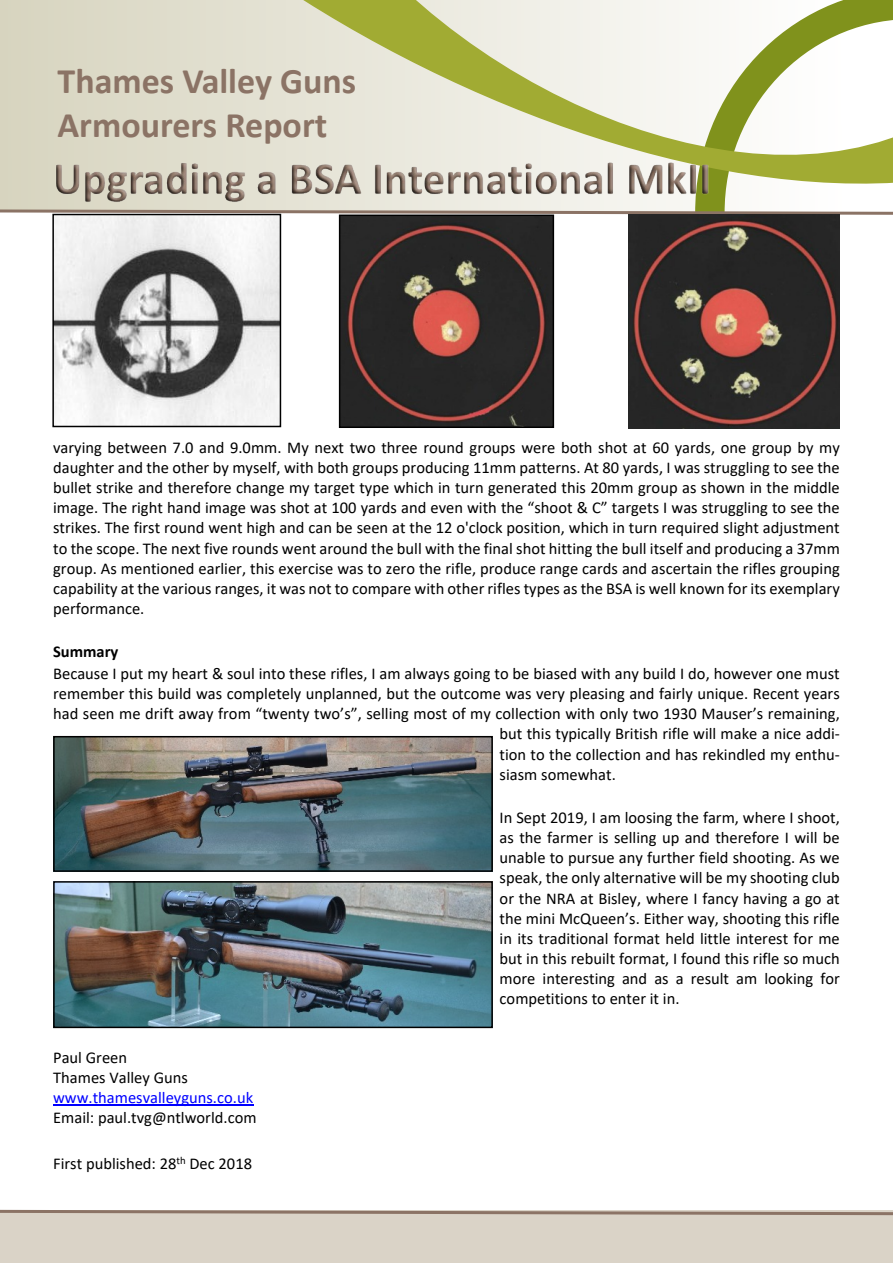
<style>
.page{position:relative;width:893px;height:1263px;background:#fff}
.page>*{position:absolute;margin:0;border:0;box-sizing:border-box;transform-origin:0 0}
.t1{font:700 36px/44px "Calibri";color:#8b7365}
.t2{font:16.5px/20.1px "Calibri";color:#000;text-align:justify}
.t3{font:16.5px "Calibri";color:#00f}
.t4{font:700 16.5px "Calibri";color:#000}
</style>
<div class="page">
<svg style="left:0;top:0;width:893px;height:216px"></svg>
<img style="left:53px;top:148px;width:676px;height:57px">
<div style="left:0;top:1210px;width:893px;height:53px;background:#dad3c7"></div>
<svg style="left:0;top:1209px;width:893px;height:7px"></svg>
<hr style="left:53px;top:1104px;width:200px;height:1px;background:#00f">
<img style="left:56px;top:739px;width:434px;height:130px">
<div style="left:53px;top:736px;width:440px;height:136px;border:2px solid #000"></div>
<img style="left:56px;top:884px;width:434px;height:141px">
<div style="left:53px;top:881px;width:440px;height:147px;border:2px solid #000"></div>
<img style="left:55px;top:217px;width:223px;height:207px">
<div style="left:52px;top:214px;width:229px;height:213px;border:2px solid #000"></div>
<img style="left:342px;top:218px;width:209px;height:207px">
<div style="left:339px;top:215px;width:215px;height:213px;border:2px solid #000"></div>
<img style="left:628px;top:214px;width:212px;height:214px">
<h1 class="t1" style="left:58px;top:62px;width:300px">Thames Valley Guns<br>Armourers Report</h1>
<p class="t2" style="left:53px;top:439px;width:788px">varying between 7.0 and 9.0mm. My next two three round groups were both shot at 60 yards, one group by my daughter and the other by myself, with both groups producing 11mm patterns. At 80 yards, I was struggling to see the bullet strike and therefore change my target type which in turn generated this 20mm group as shown in the middle image. The right hand image was shot at 100 yards and even with the “shoot &amp; C” targets I was struggling to see the strikes. The first round went high and can be seen at the 12 o'clock position, which in turn required slight adjustment to the scope. The next five rounds went around the bull with the final shot hitting the bull itself and producing a 37mm group. As mentioned earlier, this exercise was to zero the rifle, produce range cards and ascertain the rifles grouping capability at the various ranges, it was not to compare with other rifles types as the BSA is well known for its exemplary performance.</p>
<p class="t4" style="left:53px;top:645px;width:67px">Summary</p>
<p class="t2" style="left:53px;top:665px;width:788px">Because I put my heart &amp; soul into these rifles, I am always going to be biased with any build I do, however one must</p>
<p class="t2" style="left:53px;top:685px;width:788px">remember this build was completely unplanned, but the outcome was very pleasing and fairly unique. Recent years</p>
<p class="t2" style="left:53px;top:705px;width:788px">had seen me drift away from “twenty two’s”, selling most of my collection with only two 1930 Mauser’s remaining,</p>
<p class="t2" style="left:500px;top:725px;width:342px">but this typically British rifle will make a nice addi-</p>
<p class="t2" style="left:500px;top:745px;width:342px">tion to the collection and has rekindled my enthu-</p>
<p class="t2" style="left:500px;top:765px;width:118px">siasm somewhat.</p>
<p class="t2" style="left:500px;top:809px;width:342px">In Sept 2019, I am loosing the farm, where I shoot, as the farmer is selling up and therefore I will be unable to pursue any further field shooting. As we speak, the only alternative will be my shooting club or the NRA at Bisley, where I fancy having a go at the mini McQueen’s. Either way, shooting this rifle in its traditional format held little interest for me but in this rebuilt format, I found this rifle so much more interesting and as a result am looking for competitions to enter it in.</p>
<p class="t2" style="left:53px;top:1048px;width:136px">Paul Green<br>Thames Valley Guns</p>
<p class="t3" style="left:53px;top:1091px;width:202px">www.thamesvalleyguns.co.uk</p>
<p class="t2" style="left:53px;top:1109px;width:205px">Email: paul.tvg@ntlworld.com</p>
<p class="t2" style="left:53px;top:1154px;width:200px">First published: 28<sup>th</sup> Dec 2018</p>
</div>
